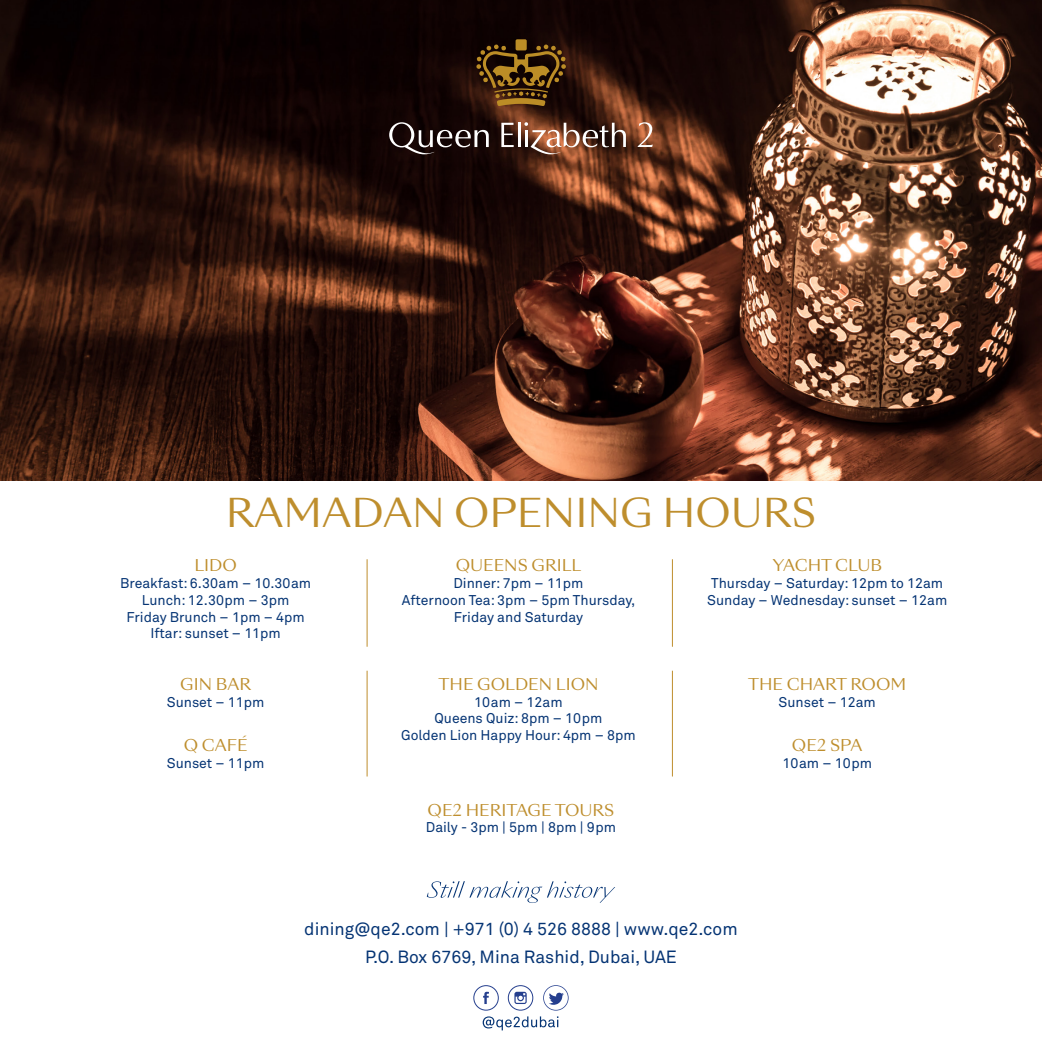
<style>
.page{position:relative;width:1042px;height:1049px;background:#fff}
.page>*{position:absolute;margin:0;border:0;box-sizing:border-box;transform-origin:0 0}
.t1{font:38.5px "Sang Bleu Sunrise";color:#be8e2d}
.t2{font:17.5px "Akkurat Std";color:#053474}
.t3{font:15.75px "Sang Bleu Sunrise";color:#be8e2d}
.t4{font:14px/16.8px "Akkurat Std";color:#053474;text-align:center}
</style>
<div class="page">
<img style="left:0;top:0;width:1042px;height:480px">
<div style="left:515px;top:39px;width:12px;height:11px;background:#bc8d26;border-radius:2px"></div>
<svg style="left:476px;top:44px;width:90px;height:62px;background:#513510"></svg>
<hr style="left:518px;top:123px;width:3px;height:24px;background:#fff">
<svg style="left:524px;top:122px;width:102px;height:32px;background:#855f4d"></svg>
<svg style="left:638px;top:122px;width:15px;height:25px"></svg>
<svg style="left:501px;top:123px;width:13px;height:24px"></svg>
<svg style="left:389px;top:122px;width:100px;height:32px;background:#413534"></svg>
<hr style="left:367px;top:559px;width:1px;height:87px;background:#be8e2d">
<hr style="left:672px;top:559px;width:1px;height:87px;background:#be8e2d">
<hr style="left:367px;top:670px;width:1px;height:106px;background:#be8e2d">
<hr style="left:672px;top:670px;width:1px;height:106px;background:#be8e2d">
<svg style="left:427px;top:881px;width:188px;height:21px"></svg>
<div style="left:473px;top:984px;width:26px;height:26px;border:1px solid #253f8e;border-radius:50%"></div>
<svg style="left:483px;top:991px;width:6px;height:12px"></svg>
<svg style="left:483px;top:1016px;width:75px;height:14px"></svg>
<div style="left:508px;top:984px;width:25px;height:26px;border:1px solid #253f8e;border-radius:50%"></div>
<svg style="left:514px;top:991px;width:13px;height:12px"></svg>
<svg style="left:543px;top:985px;width:25px;height:25px"></svg>
<p class="t1" style="left:226px;top:485px;width:592px">RAMADAN OPENING HOURS</p>
<p class="t3" style="left:194px;top:554px;width:44px">LIDO</p>
<p class="t4" style="left:120px;top:574px;width:193px">Breakfast: 6.30am – 10.30am</p>
<p class="t4" style="left:142px;top:591px;width:149px">Lunch: 12.30pm – 3pm</p>
<p class="t4" style="left:126px;top:608px;width:180px">Friday Brunch – 1pm – 4pm</p>
<p class="t4" style="left:150px;top:625px;width:132px">Iftar: sunset – 11pm</p>
<p class="t3" style="left:456px;top:554px;width:127px">QUEENS GRILL</p>
<p class="t4" style="left:453px;top:574px;width:132px">Dinner 7: pm – 11pm</p>
<p class="t4" style="left:402px;top:591px;width:235px">Afternoon Tea 3: pm – 5pm Thursday,<br>Friday and Saturday</p>
<p class="t3" style="left:772px;top:554px;width:111px">YACHT CLUB</p>
<p class="t4" style="left:711px;top:574px;width:234px">Thursday – Saturday: 12pm to 12am</p>
<p class="t4" style="left:707px;top:591px;width:242px">Sunday – Wednesday: sunset – 12am</p>
<p class="t3" style="left:180px;top:673px;width:72px">GIN BAR</p>
<p class="t4" style="left:167px;top:693px;width:99px">Sunset – 11pm</p>
<p class="t3" style="left:184px;top:734px;width:65px">Q CAFÉ</p>
<p class="t4" style="left:167px;top:754px;width:99px">Sunset – 11pm</p>
<p class="t3" style="left:438px;top:673px;width:161px">THE GOLDEN LION</p>
<p class="t4" style="left:474px;top:693px;width:90px">10am – 12am</p>
<p class="t4" style="left:434px;top:710px;width:170px">Queens Quiz 8: pm – 10pm</p>
<p class="t4" style="left:401px;top:726px;width:236px">Golden Lion Happy Hour 4: pm – 8pm</p>
<p class="t3" style="left:427px;top:798px;width:188px">QE2 HERITAGE TOURS</p>
<p class="t4" style="left:426px;top:819px;width:192px">Daily 3- pm | 5pm | 8pm | 9pm</p>
<p class="t3" style="left:748px;top:673px;width:160px">THE CHART ROOM</p>
<p class="t4" style="left:778px;top:693px;width:99px">Sunset – 12am</p>
<p class="t3" style="left:792px;top:734px;width:72px">QE2 SPA</p>
<p class="t4" style="left:782px;top:754px;width:91px">10am – 10pm</p>
<p class="t2" style="left:304px;top:918px;width:435px">dining@qe2.com | +971 0( 4) 526 8888 | www.qe2.com</p>
<p class="t2" style="left:365px;top:946px;width:313px">O.P . Box 6769, Mina Rashid, Dubai, UAE</p>
</div>
